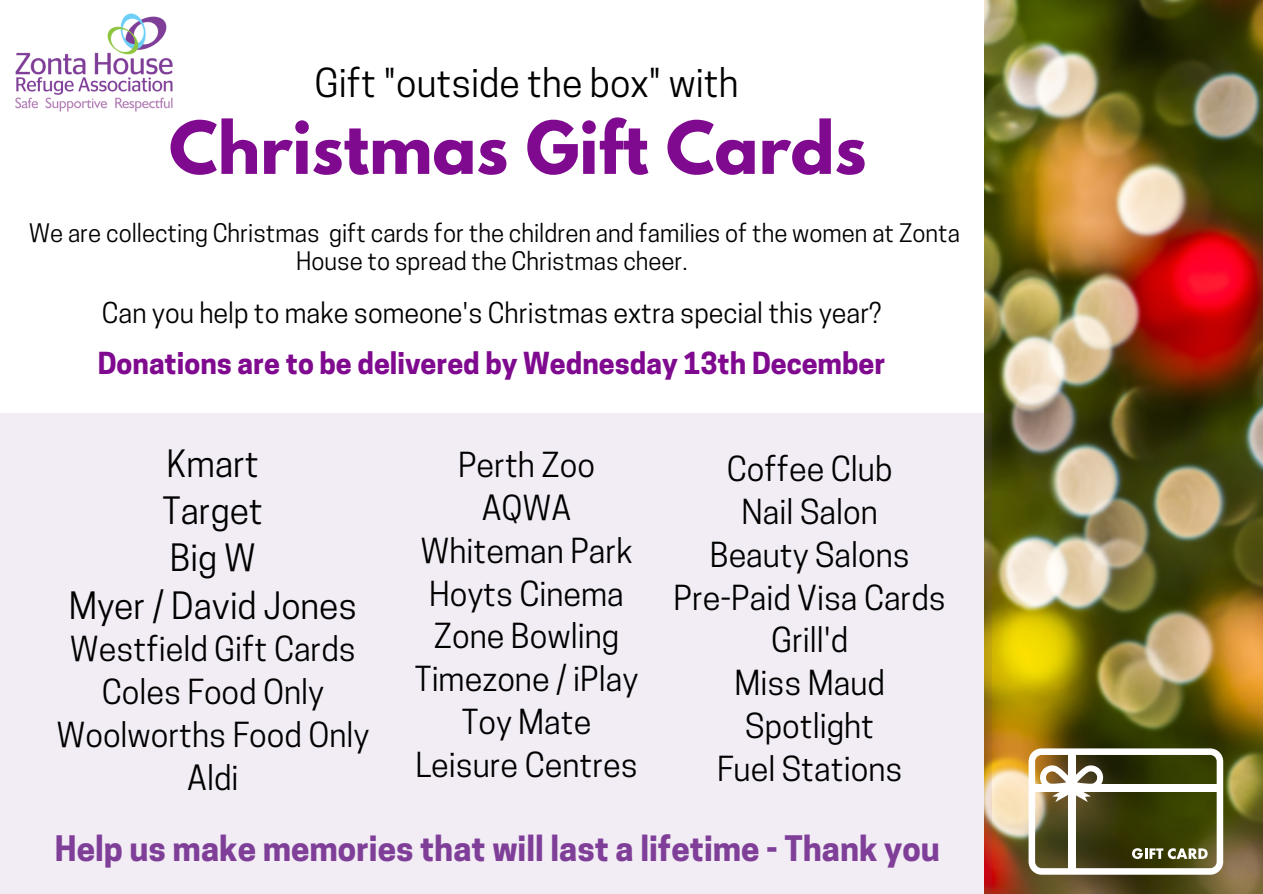
<style>
.page{position:relative;width:1263px;height:894px;background:#fff}
.page>*{position:absolute;margin:0;border:0;box-sizing:border-box;transform-origin:0 0}
.t1{font:700 64.5px "League Spartan";color:#7f0a8f}
.t2{font:37.5px "Cooper Hewitt";color:#000}
.t3{font:35.4px "Cooper Hewitt";color:#000}
.t4{font:700 33px "Cooper Hewitt";color:#7f3f98}
.t5{font:32.4px "Cooper Hewitt";color:#000}
.t6{font:700 28.5px "Cooper Hewitt";color:#7f0a8f}
.t7{font:27px "Cooper Hewitt";color:#000}
.t8{font:24px/28px "Cooper Hewitt";color:#000;text-align:center}
</style>
<div class="page">
<img style="left:15px;top:13px;width:158px;height:99px">
<img style="left:985px;top:0;width:277px;height:893px">
<div style="left:0;top:413px;width:992px;height:480px;background:#f2ecf4"></div>
<svg style="left:1028px;top:748px;width:195px;height:126px"></svg>
<p class="t2" style="left:315px;top:69px;width:425px">Gift "outside the box" with</p>
<p class="t1" style="left:169px;top:116px;width:699px">Christmas Gift Cards</p>
<p class="t8" style="left:29px;top:222px;width:933px">We are collecting Christmas gift cards for the children and families of the women at Zonta<br>House to spread the Christmas cheer.</p>
<p class="t7" style="left:102px;top:303px;width:781px">Can you help to make someone's Christmas extra special this year?</p>
<p class="t6" style="left:98px;top:352px;width:789px">Donations are to be delivered by Wednesday 13th December</p>
<p class="t3" style="left:167px;top:450px;width:94px">Kmart</p>
<p class="t3" style="left:163px;top:497px;width:102px">Target</p>
<p class="t3" style="left:170px;top:544px;width:88px">Big W</p>
<p class="t3" style="left:69px;top:592px;width:290px">Myer / David Jones</p>
<p class="t5" style="left:70px;top:636px;width:287px">Westfield Gift Cards</p>
<p class="t5" style="left:102px;top:679px;width:224px">Coles Food Only</p>
<p class="t5" style="left:56px;top:722px;width:314px">Woolworths Food Only</p>
<p class="t5" style="left:187px;top:765px;width:53px">Aldi</p>
<p class="t5" style="left:458px;top:453px;width:138px">Perth Zoo</p>
<p class="t5" style="left:482px;top:495px;width:91px">AQWA</p>
<p class="t5" style="left:421px;top:538px;width:214px">Whiteman Park</p>
<p class="t5" style="left:429px;top:581px;width:196px">Hoyts Cinema</p>
<p class="t5" style="left:434px;top:623px;width:187px">Zone Bowling</p>
<p class="t5" style="left:415px;top:666px;width:225px">Timezone / iPlay</p>
<p class="t5" style="left:462px;top:709px;width:131px">Toy Mate</p>
<p class="t5" style="left:415px;top:752px;width:224px">Leisure Centres</p>
<p class="t5" style="left:727px;top:457px;width:167px">Coffee Club</p>
<p class="t5" style="left:742px;top:499px;width:138px">Nail Salon</p>
<p class="t5" style="left:710px;top:542px;width:202px">Beauty Salons</p>
<p class="t5" style="left:674px;top:585px;width:274px">Pre-Paid Visa Cards</p>
<p class="t5" style="left:771px;top:628px;width:79px">Grill'd</p>
<p class="t5" style="left:734px;top:670px;width:152px">Miss Maud</p>
<p class="t5" style="left:745px;top:713px;width:130px">Spotlight</p>
<p class="t5" style="left:717px;top:756px;width:187px">Fuel Stations</p>
<p class="t4" style="left:55px;top:836px;width:886px">Help us make memories that will last a lifetime - Thank you</p>
</div>
